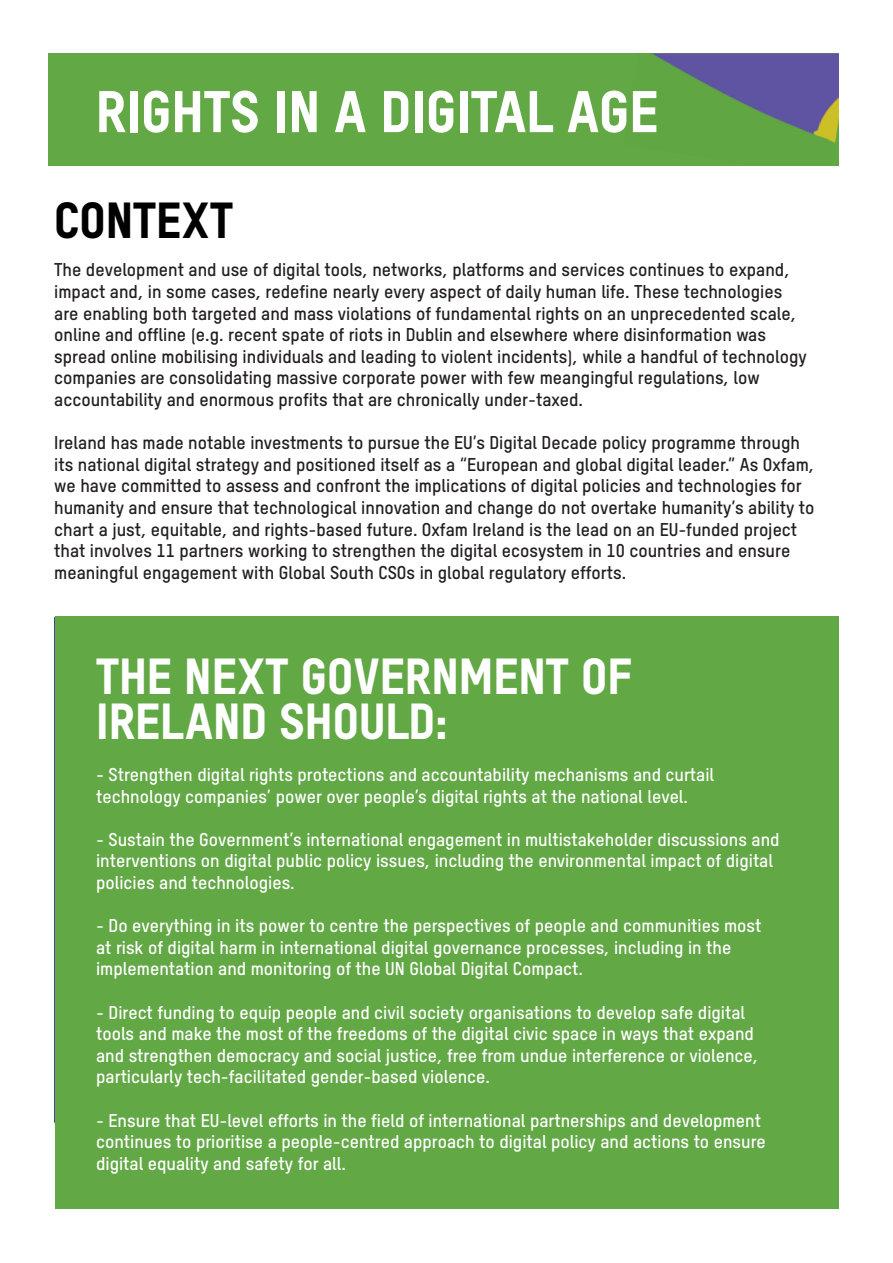
<style>
.page{position:relative;width:893px;height:1263px;background:#fff}
.page>*{position:absolute;margin:0;border:0;box-sizing:border-box;transform-origin:0 0}
.t1{font:57px "T Star Pro Heavy";color:#fff}
.t2{font:49.2px "T Star Pro Heavy";color:#fff}
.t3{font:49.2px "T Star Pro Heavy";color:#000}
.t4{font:18px/21.6px "T Star Pro Bold";color:#231f20}
.t5{font:18px/21.6px "T Star Pro Bold";color:#fff}
</style>
<div class="page">
<div style="left:55px;top:617px;width:784px;height:592px;background:#62a845"></div>
<div style="left:49px;top:53px;width:790px;height:113px;background:#62a845"></div>
<img style="left:651px;top:53px;width:188px;height:91px">
<p class="t1" style="left:96px;top:68px;width:564px">RIGHTS IN A DIGITAL AGE</p>
<p class="t3" style="left:54px;top:182px;width:180px">CONTEXT</p>
<p class="t4" style="left:54px;top:258px;width:754px">The development and use of digital tools, networks, platforms and services continues to expand, impact and, in some cases, redefine nearly every aspect of daily human life. These technologies are enabling both targeted and mass violations of fundamental rights on an unprecedented scale, online and offline (e.g. recent spate of riots in Dublin and elsewhere where disinformation was spread online mobilising individuals and leading to violent incidents), while a handful of technology companies are consolidating massive corporate power with few meangingful regulations, low accountability and enormous profits that are chronically under-taxed.</p>
<p class="t4" style="left:54px;top:430px;width:762px">Ireland has made notable investments to pursue the EU’s Digital Decade policy programme through its national digital strategy and positioned itself as a “European and global digital leader.” As Oxfam, we have committed to assess and confront the implications of digital policies and technologies for humanity and ensure that technological innovation and change do not overtake humanity’s ability to chart a just, equitable, and rights-based future. Oxfam Ireland is the lead on an EU-funded project that involves 11 partners working to strengthen the digital ecosystem in 10 countries and ensure meaningful engagement with Global South CSOs in global regulatory efforts.</p>
<p class="t2" style="left:96px;top:638px;width:537px">THE NEXT GOVERNMENT OF</p>
<p class="t2" style="left:96px;top:683px;width:353px">IRELAND SHOULD:</p>
<p class="t5" style="left:96px;top:762px;width:619px">- Strengthen digital rights protections and accountability mechanisms and curtail technology companies’ power over people’s digital rights at the national level.</p>
<p class="t5" style="left:96px;top:827px;width:685px">- Sustain the Government’s international engagement in multistakeholder discussions and interventions on digital public policy issues, including the environmental impact of digital policies and technologies.</p>
<p class="t5" style="left:96px;top:913px;width:667px">- Do everything in its power to centre the perspectives of people and communities most at risk of digital harm in international digital governance processes, including in the implementation and monitoring of the UN Global Digital Compact.</p>
<p class="t5" style="left:96px;top:1000px;width:664px">- Direct funding to equip people and civil society organisations to develop safe digital tools and make the most of the freedoms of the digital civic space in ways that expand and strengthen democracy and social justice, free from undue interference or violence, particularly tech-facilitated gender-based violence.</p>
<p class="t5" style="left:96px;top:1108px;width:671px">- Ensure that EU-level efforts in the field of international partnerships and development continues to prioritise a people-centred approach to digital policy and actions to ensure digital equality and safety for all.</p>
</div>
